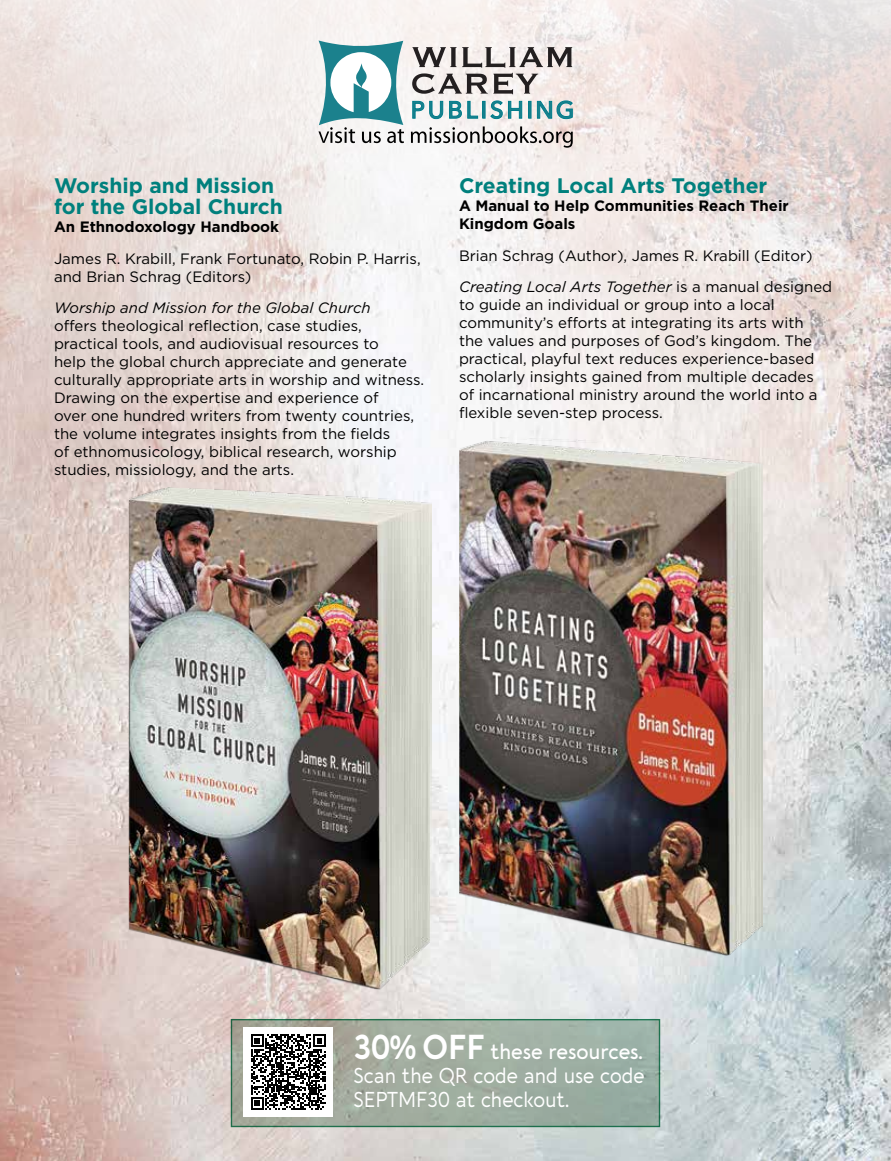
<style>
.page{position:relative;width:891px;height:1161px;background:#fff}
.page>*{position:absolute;margin:0;border:0;box-sizing:border-box;transform-origin:0 0}
.t1{font:21px/24px "Aquawax Pro";color:#fff;text-align:justify;scale:.92 1}
.t2{font:700 21px/21px "Gotham";color:#00807d}
.t3{font:15px/18px "Gotham";color:#000}
.t4{font:700 15px/18px "Gotham";color:#000}
.t5{font:italic 15px "Gotham";color:#000}
.s1{font-style:italic}
.s2{font-weight:700;font-size:33px}
.s3{font-weight:500}
</style>
<div class="page">
<img style="left:0;top:0;width:891px;height:1161px">
<svg style="left:412px;top:47px;width:160px;height:47px"></svg>
<svg style="left:412px;top:101px;width:31px;height:18px"></svg>
<svg style="left:449px;top:101px;width:73px;height:18px"></svg>
<svg style="left:529px;top:101px;width:2px;height:17px"></svg>
<svg style="left:537px;top:101px;width:36px;height:18px"></svg>
<svg style="left:318px;top:40px;width:86px;height:103px"></svg>
<svg style="left:411px;top:126px;width:162px;height:22px"></svg>
<div style="left:231px;top:1019px;width:429px;height:108px;background:linear-gradient(to right,#a7a799,#9ab1a6);border:1px solid #25845c"></div>
<div style="left:244px;top:1027px;width:89px;height:90px;background:#fff"></div>
<svg style="left:251px;top:1034px;width:75px;height:76px"></svg>
<img style="left:459px;top:438px;width:304px;height:518px">
<img style="left:128px;top:488px;width:304px;height:503px">
<h1 class="t2" style="left:54px;top:175px;width:231px">Worship and Mission for the Global Church</h1>
<p class="t4" style="left:54px;top:218px;width:227px">An Ethnodoxology Handbook</p>
<p class="t3" style="left:54px;top:249px;width:368px">James R. Krabill, Frank Fortunato, Robin P. Harris, and Brian Schrag (Editors)</p>
<p class="t5" style="left:54px;top:298px;width:318px">Worship and Mission for the Global Church</p>
<p class="t3" style="left:54px;top:317px;width:372px">offers theological reflection, case studies, practical tools, and audiovisual resources to<br>help the global church appreciate and generate culturally appropriate arts in worship and witness.<br>Drawing on the expertise and experience of<br>over one hundred writers from twenty countries, the volume integrates insights from the fields<br>of ethnomusicology, biblical research, worship studies, missiology, and the arts.</p>
<h1 class="t2" style="left:459px;top:175px;width:310px">Creating Local Arts Together</h1>
<p class="t4" style="left:459px;top:197px;width:331px">A Manual to Help Communities Reach Their<br>Kingdom Goals</p>
<p class="t3" style="left:459px;top:240px;width:375px;line-height:31.5px">Brian Schrag (Author), James R. Krabill (Editor)<br><span class="s1">Creating Local Arts Together</span> is a manual designed</p>
<p class="t3" style="left:459px;top:296px;width:360px">to guide an individual or group into a local community’s efforts at integrating its arts with the values and purposes of God’s kingdom. The practical, playful text reduces experience-based scholarly insights gained from multiple decades of incarnational ministry around the world into a flexible seven-step process.</p>
<h1 class="t1" style="left:353px;top:1038px;width:318px"><span class="s2">30% OFF</span> <span class="s3">these resources.<br></span>Scan the QR code and use code SEPTMF30 at checkout.</h1>
</div>
